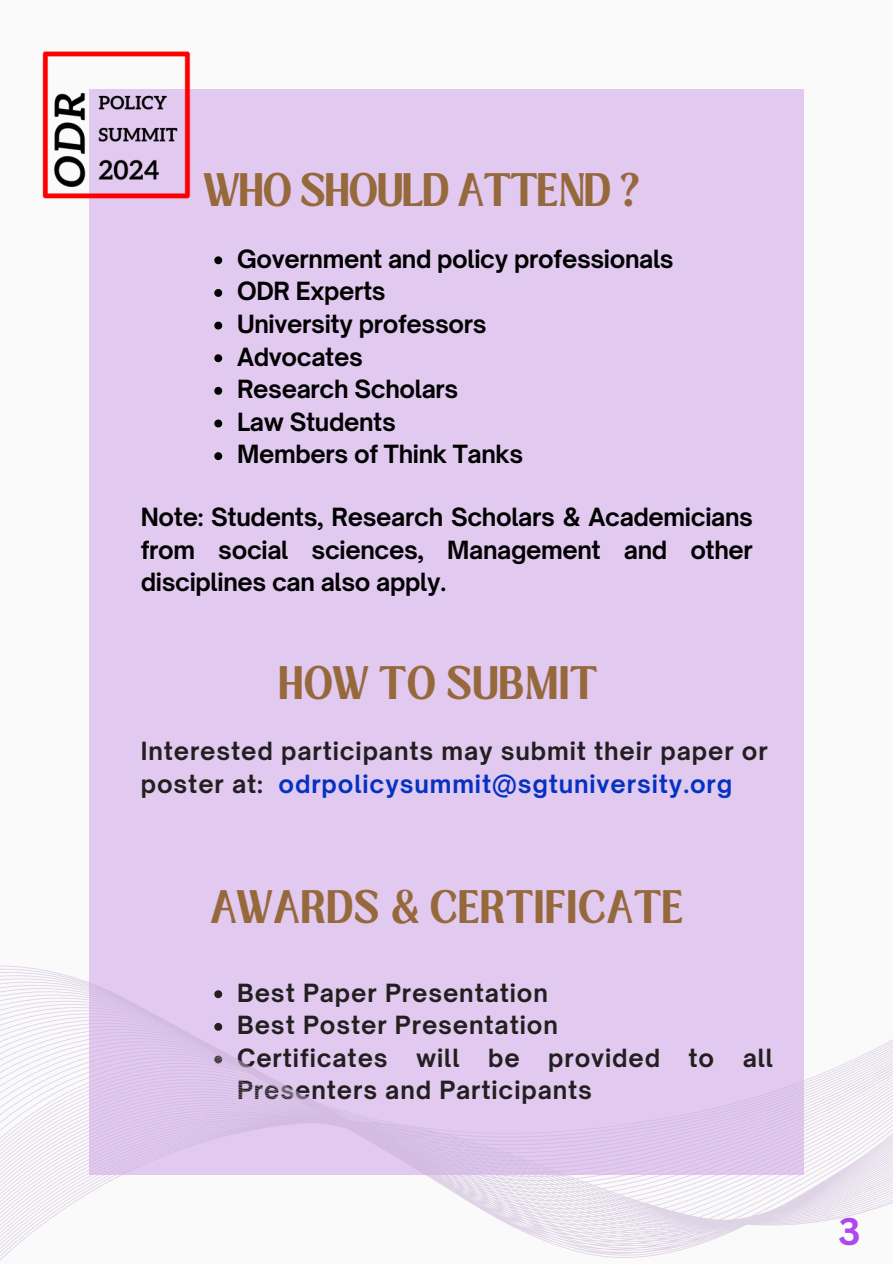
<style>
.page{position:relative;width:893px;height:1264px;background:#fff}
.page>*{position:absolute;margin:0;border:0;box-sizing:border-box;transform-origin:0 0}
.t1{font:700 37.5px "Canva Sans";color:#ae48ed}
.t2{font:700 36px "Loubag";letter-spacing:.02em;color:#96693c}
.t3{font:700 36px "Loubag";letter-spacing:-.015em;color:#96693c}
.t4{font:700 24px/32.7px "Open Sauce One";letter-spacing:-.015em;color:#000;text-align:justify}
.t5{font:700 24px/32.7px "Open Sauce One";letter-spacing:.035em;color:#231f20}
.s1{color:#0331c2}
</style>
<div class="page">
<div style="left:0;top:0;width:892px;height:1263px;background:#fafafa"></div>
<div style="left:89px;top:89px;width:715px;height:1085px;background:#e1c9ef"></div>
<svg style="left:214px;top:256px;width:8px;height:8px"></svg>
<svg style="left:214px;top:289px;width:8px;height:8px"></svg>
<svg style="left:214px;top:321px;width:8px;height:8px"></svg>
<svg style="left:214px;top:354px;width:8px;height:8px"></svg>
<svg style="left:214px;top:387px;width:8px;height:8px"></svg>
<svg style="left:214px;top:419px;width:8px;height:8px"></svg>
<svg style="left:214px;top:452px;width:8px;height:8px"></svg>
<img style="left:42px;top:51px;width:149px;height:148px">
<svg style="left:0;top:965px;width:892px;height:295px"></svg>
<p class="t3" style="left:205px;top:161px;width:437px">WHO SHOULD ATTEND ?</p>
<p class="t4" style="left:237px;top:242px;width:438px">Government and policy professionals</p>
<p class="t4" style="left:237px;top:275px;width:150px">ODR Experts</p>
<p class="t4" style="left:237px;top:307px;width:251px">University professors</p>
<p class="t4" style="left:237px;top:340px;width:127px">Advocates</p>
<p class="t4" style="left:237px;top:372px;width:223px">Research Scholars</p>
<p class="t4" style="left:237px;top:405px;width:160px">Law Students</p>
<p class="t4" style="left:237px;top:438px;width:288px">Members of Think Tanks</p>
<p class="t4" style="left:141px;top:500px;width:613px">Note: Students, Research Scholars &amp; Academicians from social sciences, Management and other disciplines can also apply.</p>
<p class="t2" style="left:279px;top:654px;width:320px">HOW TO SUBMIT</p>
<p class="t5" style="left:141px;top:735px;width:628px">Interested participants may submit their paper or poster at: <span class="s1">odrpolicysummit@sgtuniversity.org</span></p>
<p class="t2" style="left:210px;top:878px;width:475px">AWARDS &amp; CERTIFICATE</p>
<p class="t5" style="left:237px;top:976px;width:312px">Best Paper Presentation</p>
<p class="t5" style="left:237px;top:1008px;width:322px">Best Poster Presentation</p>
<p class="t5" style="left:237px;top:1041px;width:537px">Certificates will be provided to all<br>Presenters and Participants</p>
<p class="t1" style="left:838px;top:1204px;width:24px">3</p>
</div>
